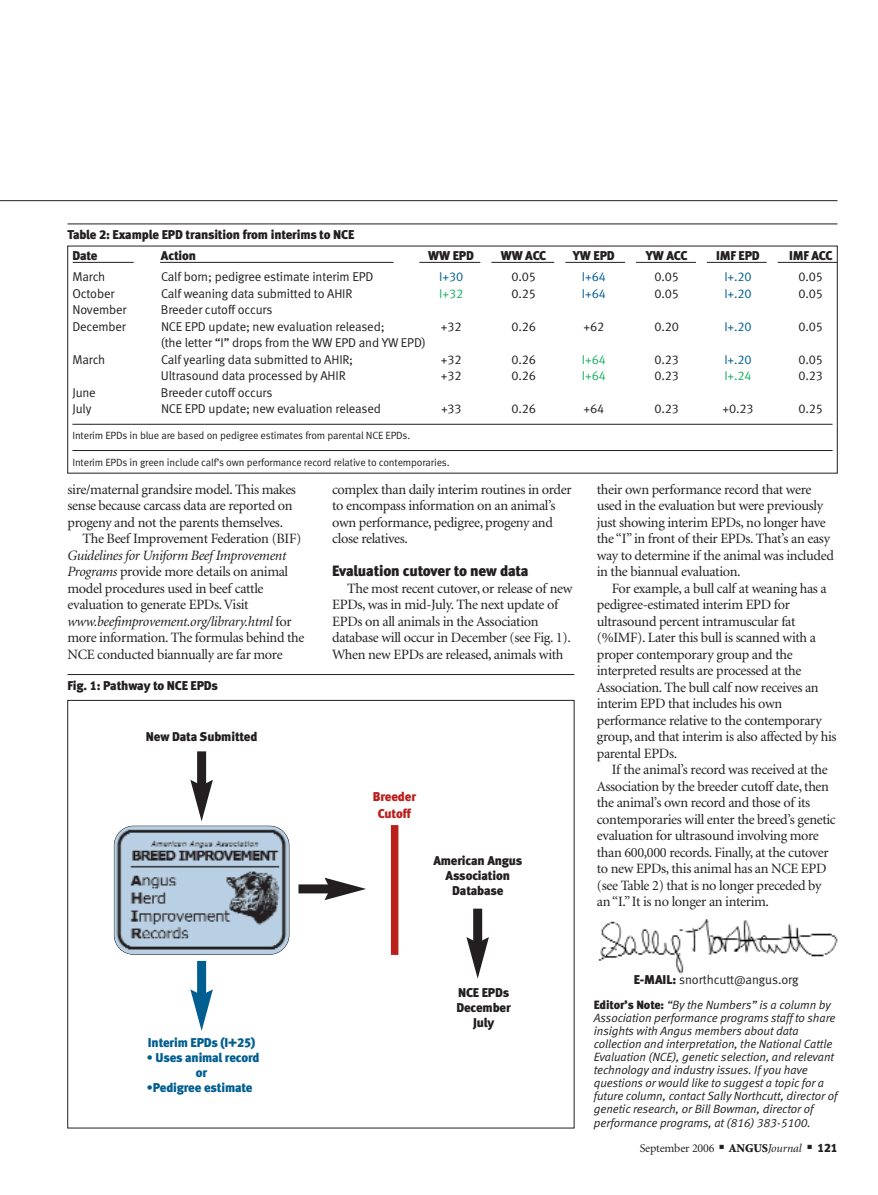
<style>
.page{position:relative;width:878px;height:1195px;background:#fff}
.page>*{position:absolute;margin:0;border:0;box-sizing:border-box;transform-origin:0 0}
.t1{font:15px "Meta Black LF";letter-spacing:-.01em;color:#231f20}
.t2{font:14.25px/16.5px "Minion";letter-spacing:-.025em;color:#231f20}
.t3{font:12.75px "Meta Normal LF";letter-spacing:-.01em;color:#231f20}
.t4{font:12.75px/15px "Meta Black LF";letter-spacing:-.01em;color:#231f20;text-align:center}
.t5{font:12.75px/15px "Meta Black LF";letter-spacing:-.01em;color:#005e90;text-align:center}
.t6{font:12.75px "Meta Normal LF";letter-spacing:-.01em;color:#005e90}
.t7{font:12.75px "Meta Normal LF";letter-spacing:-.01em;color:#18b061}
.t8{font:12.75px/16.5px "Meta Black LF";letter-spacing:-.01em;color:#bb201c;text-align:center}
.t9{font:italic 12px/13px "Meta Normal LF";letter-spacing:-.005em;color:#231f20}
.t10{font:12px "Minion";letter-spacing:-.015em;color:#231f20}
.t11{font:10.5px "Meta Normal LF";letter-spacing:-.01em;color:#231f20}
.s1{font-style:italic}
.s2{font-family:"Meta Black LF"}
.s3{font-family:"Meta Black LF";font-style:normal}
.s4{font-weight:900}
</style>
<div class="page">
<div style="left:68px;top:218px;width:769px;height:264px;background:linear-gradient(to right,#fff,#fff)"></div>
<img style="left:598px;top:919px;width:240px;height:55px">
<hr style="left:0;top:200px;width:837px;height:1px;background:#231f20">
<svg style="left:67px;top:224px;width:770px;height:249px"></svg>
<hr style="left:73px;top:262px;width:61px;height:1px;background:#231f20">
<hr style="left:160px;top:262px;width:233px;height:1px;background:#231f20">
<hr style="left:419px;top:262px;width:61px;height:1px;background:#231f20">
<hr style="left:491px;top:262px;width:63px;height:1px;background:#231f20">
<hr style="left:565px;top:262px;width:60px;height:1px;background:#231f20">
<hr style="left:636px;top:262px;width:60px;height:1px;background:#231f20">
<hr style="left:707px;top:262px;width:59px;height:1px;background:#231f20">
<hr style="left:777px;top:262px;width:60px;height:1px;background:#231f20">
<img style="left:114px;top:826px;width:175px;height:128px;border-radius:20px">
<div style="left:114px;top:826px;width:175px;height:129px;border:1px solid #231f20;border-radius:20px"></div>
<div style="left:197px;top:751px;width:9px;height:37px;background:#231f20"></div>
<svg style="left:190px;top:780px;width:23px;height:41px"></svg>
<div style="left:197px;top:961px;width:9px;height:36px;background:#005e90"></div>
<svg style="left:190px;top:989px;width:23px;height:42px"></svg>
<div style="left:473px;top:908px;width:9px;height:37px;background:#231f20"></div>
<svg style="left:466px;top:937px;width:23px;height:42px"></svg>
<div style="left:298px;top:884px;width:34px;height:9px;background:#231f20"></div>
<svg style="left:324px;top:878px;width:42px;height:22px"></svg>
<div style="left:391px;top:825px;width:7px;height:130px;background:#bb201c"></div>
<hr style="left:68px;top:674px;width:506px;height:1px;background:#231f20">
<p class="t4" style="left:68px;top:228px;width:288px">Table 2: Example EPD transition from interims to NCE</p>
<p class="t4" style="left:72px;top:249px;width:27px">Date</p>
<p class="t4" style="left:161px;top:249px;width:37px">Action</p>
<p class="t4" style="left:428px;top:249px;width:47px">WW EPD</p>
<p class="t4" style="left:501px;top:249px;width:47px">WW ACC</p>
<p class="t4" style="left:573px;top:249px;width:43px">YW EPD</p>
<p class="t4" style="left:646px;top:249px;width:43px">YW ACC</p>
<p class="t4" style="left:716px;top:249px;width:45px">IMF EPD</p>
<p class="t4" style="left:789px;top:249px;width:45px">IMF ACC</p>
<p class="t3" style="left:72px;top:272px;width:34px">March</p>
<p class="t3" style="left:161px;top:272px;width:214px">Calf born; pedigree estimate interim EPD</p>
<p class="t6" style="left:439px;top:272px;width:25px">I+30</p>
<p class="t3" style="left:511px;top:272px;width:26px">0.05</p>
<p class="t6" style="left:582px;top:272px;width:25px">I+64</p>
<p class="t3" style="left:654px;top:272px;width:26px">0.05</p>
<p class="t6" style="left:724px;top:272px;width:29px">I+.20</p>
<p class="t3" style="left:798px;top:272px;width:26px">0.05</p>
<p class="t3" style="left:72px;top:288px;width:43px">October</p>
<p class="t3" style="left:161px;top:288px;width:193px">Calf weaning data submitted to AHIR</p>
<p class="t7" style="left:439px;top:288px;width:25px">I+32</p>
<p class="t3" style="left:511px;top:288px;width:26px">0.25</p>
<p class="t6" style="left:582px;top:288px;width:25px">I+64</p>
<p class="t3" style="left:654px;top:288px;width:26px">0.05</p>
<p class="t6" style="left:724px;top:288px;width:29px">I+.20</p>
<p class="t3" style="left:798px;top:288px;width:26px">0.05</p>
<p class="t3" style="left:72px;top:305px;width:56px">November</p>
<p class="t3" style="left:161px;top:305px;width:113px">Breeder cutoff occurs</p>
<p class="t3" style="left:72px;top:321px;width:55px">December</p>
<p class="t3" style="left:161px;top:321px;width:225px">NCE EPD update; new evaluation released;</p>
<p class="t3" style="left:441px;top:321px;width:22px">+32</p>
<p class="t3" style="left:511px;top:321px;width:26px">0.26</p>
<p class="t3" style="left:583px;top:321px;width:22px">+62</p>
<p class="t3" style="left:654px;top:321px;width:26px">0.20</p>
<p class="t6" style="left:724px;top:321px;width:29px">I+.20</p>
<p class="t3" style="left:798px;top:321px;width:26px">0.05</p>
<p class="t3" style="left:161px;top:338px;width:266px">(the letter “I” drops from the WW EPD and YW EPD)</p>
<p class="t3" style="left:72px;top:354px;width:34px">March</p>
<p class="t3" style="left:161px;top:354px;width:194px">Calf yearling data submitted to AHIR;</p>
<p class="t3" style="left:441px;top:354px;width:22px">+32</p>
<p class="t3" style="left:511px;top:354px;width:26px">0.26</p>
<p class="t7" style="left:582px;top:354px;width:25px">I+64</p>
<p class="t3" style="left:654px;top:354px;width:26px">0.23</p>
<p class="t6" style="left:724px;top:354px;width:29px">I+.20</p>
<p class="t3" style="left:798px;top:354px;width:26px">0.05</p>
<p class="t3" style="left:161px;top:371px;width:186px">Ultrasound data processed by AHIR</p>
<p class="t3" style="left:441px;top:371px;width:22px">+32</p>
<p class="t3" style="left:511px;top:371px;width:26px">0.26</p>
<p class="t7" style="left:582px;top:371px;width:25px">I+64</p>
<p class="t3" style="left:654px;top:371px;width:26px">0.23</p>
<p class="t7" style="left:724px;top:371px;width:29px">I+.24</p>
<p class="t3" style="left:798px;top:371px;width:26px">0.23</p>
<p class="t3" style="left:72px;top:387px;width:25px">June</p>
<p class="t3" style="left:161px;top:387px;width:113px">Breeder cutoff occurs</p>
<p class="t3" style="left:72px;top:404px;width:20px">July</p>
<p class="t3" style="left:161px;top:404px;width:221px">NCE EPD update; new evaluation released</p>
<p class="t3" style="left:441px;top:404px;width:22px">+33</p>
<p class="t3" style="left:511px;top:404px;width:26px">0.26</p>
<p class="t3" style="left:583px;top:404px;width:22px">+64</p>
<p class="t3" style="left:654px;top:404px;width:26px">0.23</p>
<p class="t3" style="left:722px;top:404px;width:33px">+0.23</p>
<p class="t3" style="left:798px;top:404px;width:26px">0.25</p>
<p class="t11" style="left:72px;top:432px;width:339px">Interim EPDs in blue are based on pedigree estimates from parental NCE EPDs.</p>
<p class="t11" style="left:72px;top:458px;width:379px">Interim EPDs in green include calf’s own performance record relative to contemporaries.</p>
<p class="t2" style="left:68px;top:482px;width:230px">sire/maternal grandsire model. This makes</p>
<p class="t2" style="left:68px;top:499px;width:227px">sense because carcass data are reported on</p>
<p class="t2" style="left:68px;top:515px;width:217px">progeny and not the parents themselves.</p>
<p class="t2" style="left:82px;top:532px;width:220px">The Beef Improvement Federation (BIF)</p>
<p class="t2" style="left:68px;top:548px;width:238px"><span class="s1">Guidelines for Uniform Beef Improvement Programs</span> provide more details on animal model procedures used in beef cattle evaluation to generate EPDs. Visit <span class="s1">www.beefimprovement.org/library.html</span> for more information. The formulas behind the NCE conducted biannually are far more</p>
<p class="t4" style="left:68px;top:679px;width:152px">Fig. 1: Pathway to NCE EPDs</p>
<p class="t4" style="left:146px;top:730px;width:113px">New Data Submitted</p>
<p class="t5" style="left:148px;top:1036px;width:109px">Interim EPDs (I+25)</p>
<p class="t5" style="left:147px;top:1051px;width:114px">• Uses animal record or</p>
<p class="t5" style="left:147px;top:1081px;width:107px">•Pedigree estimate</p>
<p class="t2" style="left:332px;top:482px;width:241px">complex than daily interim routines in order to encompass information on an animal’s own performance, pedigree, progeny and close relatives.</p>
<p class="t1" style="left:332px;top:565px;width:198px">Evaluation cutover to new data</p>
<p class="t2" style="left:332px;top:581px;width:242px;text-indent:15px">The most recent cutover, or release of new EPDs, was in mid-July. The next update of EPDs on all animals in the Association database will occur in December (see Fig. 1).<br>When new EPDs are released, animals with</p>
<p class="t8" style="left:373px;top:789px;width:45px">Breeder<br>Cutoff</p>
<p class="t4" style="left:433px;top:854px;width:90px">American Angus<br>Association<br>Database</p>
<p class="t2" style="left:597px;top:482px;width:238px">their own performance record that were used in the evaluation but were previously just showing interim EPDs, no longer have the “I” in front of their EPDs. That’s an easy way to determine if the animal was included in the biannual evaluation.</p>
<p class="t2" style="left:597px;top:581px;width:241px;text-indent:15px">For example, a bull calf at weaning has a pedigree-estimated interim EPD for ultrasound percent intramuscular fat (%IMF). Later this bull is scanned with a proper contemporary group and the interpreted results are processed at the Association. The bull calf now receives an interim EPD that includes his own performance relative to the contemporary group, and that interim is also affected by his parental EPDs.</p>
<p class="t2" style="left:597px;top:763px;width:240px;text-indent:15px">If the animal’s record was received at the Association by the breeder cutoff date, then the animal’s own record and those of its contemporaries will enter the breed’s genetic evaluation for ultrasound involving more than 600,000 records. Finally, at the cutover to new EPDs, this animal has an NCE EPD (see Table 2) that is no longer preceded by an “I.” It is no longer an interim.</p>
<p class="t4" style="left:456px;top:986px;width:56px">NCE EPDs<br>December<br>July</p>
<p class="t3" style="left:633px;top:974px;width:166px"><span class="s2">E-MAIL:</span> snorthcutt@angus.org</p>
<p class="t9" style="left:594px;top:999px;width:245px"><span class="s3">Editor’s Note:</span> “By the Numbers” is a column by Association performance programs staff to share insights with Angus members about data collection and interpretation, the National Cattle Evaluation (NCE), genetic selection, and relevant technology and industry issues. If you have questions or would like to suggest a topic for a future column, contact Sally Northcutt, director of genetic research, or Bill Bowman, director of performance programs, at (816) 383-5100.</p>
<p class="t10" style="left:639px;top:1143px;width:199px">September 2006 ■ <span class="s4">ANGUS</span><span class="s1">Journal</span> ■ <span class="s2">121</span></p>
</div>
